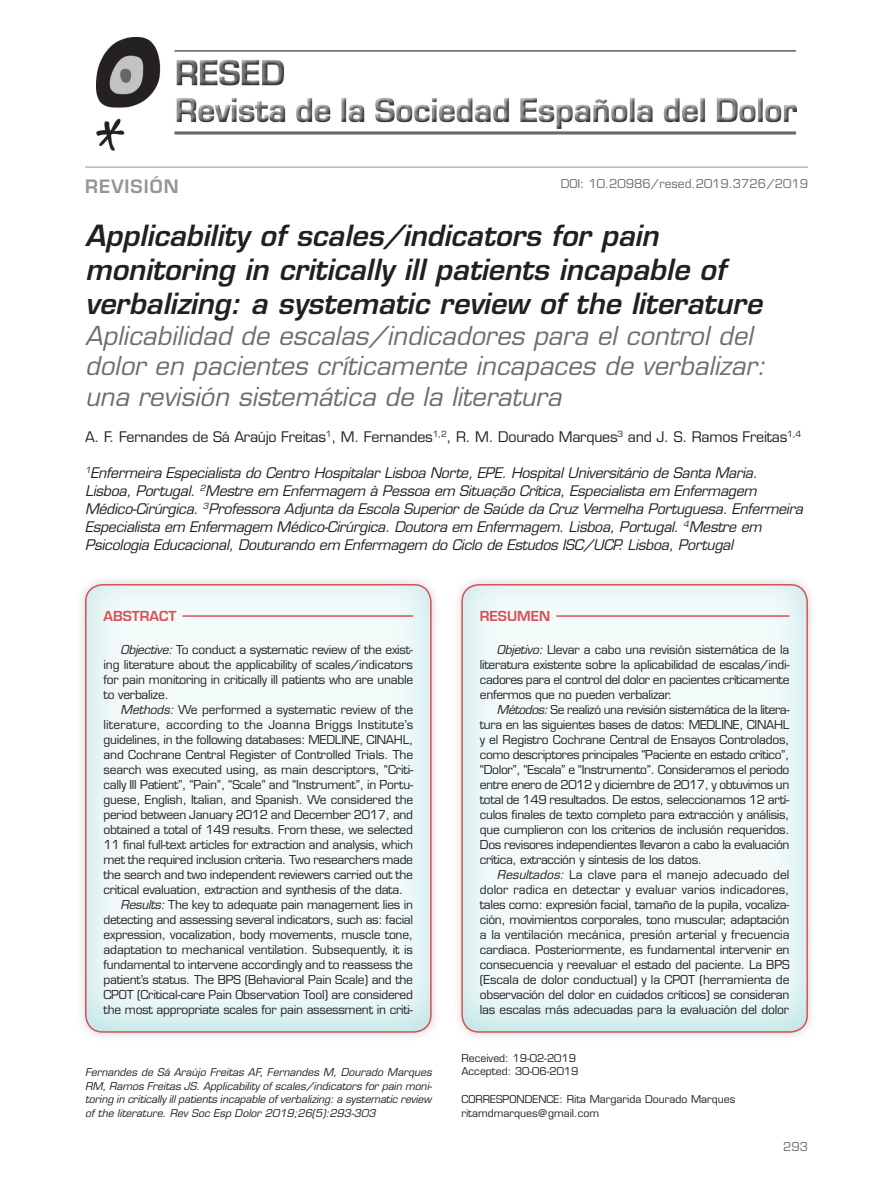
<style>
.page{position:relative;width:893px;height:1191px;background:#fff}
.page>*{position:absolute;margin:0;border:0;box-sizing:border-box;transform-origin:0 0}
.t1{font:italic 600 28.5px/34.2px "Eurostile LT Std";color:#231f20}
.t2{font:italic 25.5px/30.6px "Eurostile LT Std";color:#6c6d70}
.t3{font:600 18px "Eurostile LT Std";letter-spacing:.06em;color:#939598}
.t4{font:italic 14.25px/18px "Eurostile LT Std";letter-spacing:-.02em;color:#231f20}
.t5{font:14.25px "Eurostile LT Std";letter-spacing:-.015em;color:#231f20}
.t6{font:600 13.5px "Eurostile LT Std";color:#d75157}
.t7{font:12px/15px "Eurostile LT Std";letter-spacing:-.02em;color:#231f20;text-align:justify}
.t8{font:12px "Eurostile LT Std";letter-spacing:.01em;color:#231f20}
.t9{font:12px "Eurostile LT Std";color:#6c6d70}
.t10{font:italic 10.5px/13.5px "Eurostile LT Std";color:#231f20;text-align:justify}
.t11{font:10.5px/13.5px "Eurostile LT Std";color:#231f20}
.s1{font-style:italic}
</style>
<div class="page">
<img style="left:389px;top:626px;width:49px;height:411px">
<img style="left:86px;top:585px;width:345px;height:447px">
<hr style="left:182px;top:615px;width:231px;height:2px;background:#d75157">
<div style="left:85px;top:584px;width:347px;height:448px;border:2px solid #d75157;border-radius:17px"></div>
<img style="left:765px;top:626px;width:49px;height:411px">
<img style="left:462px;top:585px;width:345px;height:447px">
<hr style="left:556px;top:615px;width:233px;height:2px;background:#d75157">
<div style="left:461px;top:584px;width:347px;height:448px;border:2px solid #d75157;border-radius:17px"></div>
<hr style="left:85px;top:167px;width:723px;height:1px;background:#939598">
<img style="left:96px;top:37px;width:701px;height:114px">
<h3 class="t3" style="left:85px;top:175px;width:95px">REVISIÓN</h3>
<p class="t9" style="left:561px;top:176px;width:249px">DOI: 10.20986/resed.2019.3726/2019</p>
<h1 class="t1" style="left:85px;top:218px;width:678px">Applicability of scales/indicators for pain monitoring in critically ill patients incapable of verbalizing: a systematic review of the literature</h1>
<h2 class="t2" style="left:85px;top:321px;width:682px">Aplicabilidad de escalas/indicadores para el control del dolor en pacientes críticamente incapaces de verbalizar: una revisión sistemática de la literatura</h2>
<p class="t5" style="left:85px;top:428px;width:718px">A. F. Fernandes de Sá Araújo Freitas<sup>1</sup>, M. Fernandes<sup>1,2</sup>, R. M. Dourado Marques<sup>3</sup> and J. S. Ramos Freitas<sup>1,4</sup></p>
<p class="t4" style="left:85px;top:464px;width:719px"><sup>1</sup>Enfermeira Especialista do Centro Hospitalar Lisboa Norte, EPE. Hospital Universitário de Santa Maria.<br>Lisboa, Portugal. <sup>2</sup>Mestre em Enfermagem à Pessoa em Situação Crítica, Especialista em Enfermagem Médico-Cirúrgica. <sup>3</sup>Professora Adjunta da Escola Superior de Saúde da Cruz Vermelha Portuguesa. Enfermeira Especialista em Enfermagem Médico-Cirúrgica. Doutora em Enfermagem. Lisboa, Portugal. <sup>4</sup>Mestre em Psicologia Educacional, Douturando em Enfermagem do Ciclo de Estudos ISC/UCP. Lisboa, Portugal</p>
<p class="t6" style="left:104px;top:607px;width:74px">ABSTRACT</p>
<p class="t7" style="left:104px;top:642px;width:311px;text-indent:17px"><span class="s1">Objective:</span> To conduct a systematic review of the exist&shy;ing literature about the applicability of scales/indicators for pain monitoring in critically ill patients who are unable to verbalize.</p>
<p class="t7" style="left:121px;top:702px;width:294px"><span class="s1">Methods:</span> We performed a systematic review of the</p>
<p class="t8" style="left:104px;top:717px;width:311px">literature, according to the Joanna Briggs Institute’s</p>
<p class="t7" style="left:104px;top:732px;width:311px">guidelines, in the following databases: MEDLINE, CINAHL,</p>
<p class="t7" style="left:104px;top:747px;width:311px">and Cochrane Central Register of Controlled Trials. The</p>
<p class="t7" style="left:104px;top:762px;width:311px">search was executed using, as main descriptors, “Criti-</p>
<p class="t7" style="left:104px;top:777px;width:311px">cally Ill Patient”, “Pain”, “Scale” and “Instrument”, in Portu-</p>
<p class="t7" style="left:104px;top:792px;width:311px">guese, English, Italian, and Spanish. We considered the</p>
<p class="t7" style="left:104px;top:807px;width:311px">period between January 2012 and December 2017, and</p>
<p class="t7" style="left:104px;top:822px;width:311px">obtained a total of 149 results. From these, we selected</p>
<p class="t7" style="left:104px;top:837px;width:311px">11 final full-text articles for extraction and analysis, which</p>
<p class="t7" style="left:104px;top:852px;width:311px">met the required inclusion criteria. Two researchers made</p>
<p class="t7" style="left:104px;top:867px;width:311px">the search and two independent reviewers carried out the</p>
<p class="t7" style="left:104px;top:882px;width:301px">critical evaluation, extraction and synthesis of the data.</p>
<p class="t7" style="left:121px;top:897px;width:294px"><span class="s1">Results:</span> The key to adequate pain management lies in</p>
<p class="t7" style="left:104px;top:912px;width:311px">detecting and assessing several indicators, such as: facial</p>
<p class="t7" style="left:104px;top:927px;width:311px">expression, vocalization, body movements, muscle tone,</p>
<p class="t7" style="left:104px;top:942px;width:311px">adaptation to mechanical ventilation. Subsequently, it is</p>
<p class="t7" style="left:104px;top:957px;width:311px">fundamental to intervene accordingly and to reassess the</p>
<p class="t7" style="left:104px;top:972px;width:311px">patient’s status. The BPS (Behavioral Pain Scale) and the</p>
<p class="t7" style="left:104px;top:987px;width:311px">CPOT (Critical-care Pain Observation Tool) are considered</p>
<p class="t7" style="left:104px;top:1002px;width:311px">the most appropriate scales for pain assessment in criti-</p>
<p class="t10" style="left:85px;top:1065px;width:349px">Fernandes de Sá Araújo Freitas AF, Fernandes M, Dourado Marques RM, Ramos Freitas JS. Applicability of scales/indicators for pain moni&shy;toring in critically ill patients incapable of verbalizing: a systematic review of the literature. Rev Soc Esp Dolor 2019;26(5):293-303</p>
<p class="t6" style="left:480px;top:607px;width:72px">RESUMEN</p>
<p class="t7" style="left:480px;top:642px;width:311px;text-indent:17px"><span class="s1">Objetivo:</span> Llevar a cabo una revisión sistemática de la literatura existente sobre la aplicabilidad de escalas/indi&shy;cadores para el control del dolor en pacientes críticamente enfermos que no pueden verbalizar.</p>
<p class="t7" style="left:480px;top:702px;width:311px;text-indent:17px"><span class="s1">Métodos:</span> Se realizó una revisión sistemática de la litera&shy;tura en las siguientes bases de datos: MEDLINE, CINAHL y el Registro Cochrane Central de Ensayos Controlados, como descriptores principales “Paciente en estado crítico”, “Dolor”, “Escala” e “Instrumento”. Consideramos el periodo entre enero de 2012 y diciembre de 2017, y obtuvimos un total de 149 resultados. De estos, seleccionamos 12 artí&shy;culos finales de texto completo para extracción y análisis, que cumplieron con los criterios de inclusión requeridos.<br>Dos revisores independientes llevaron a cabo la evaluación crítica, extracción y síntesis de los datos.</p>
<p class="t7" style="left:480px;top:867px;width:311px;text-indent:17px"><span class="s1">Resultados:</span> La clave para el manejo adecuado del dolor radica en detectar y evaluar varios indicadores, tales como: expresión facial, tamaño de la pupila, vocaliza&shy;ción, movimientos corporales, tono muscular, adaptación a la ventilación mecánica, presión arterial y frecuencia cardiaca. Posteriormente, es fundamental intervenir en consecuencia y reevaluar el estado del paciente. La BPS (Escala de dolor conductual) y la CPOT (herramienta de observación del dolor en cuidados críticos) se consideran las escalas más adecuadas para la evaluación del dolor</p>
<p class="t11" style="left:461px;top:1051px;width:119px">Received: 19-02-2019<br>Accepted: 30-06-2019</p>
<p class="t11" style="left:461px;top:1092px;width:276px">CORRESPONDENCE: Rita Margarida Dourado Marques ritamdmarques@gmail.com</p>
<p class="t9" style="left:783px;top:1139px;width:26px">293</p>
</div>
